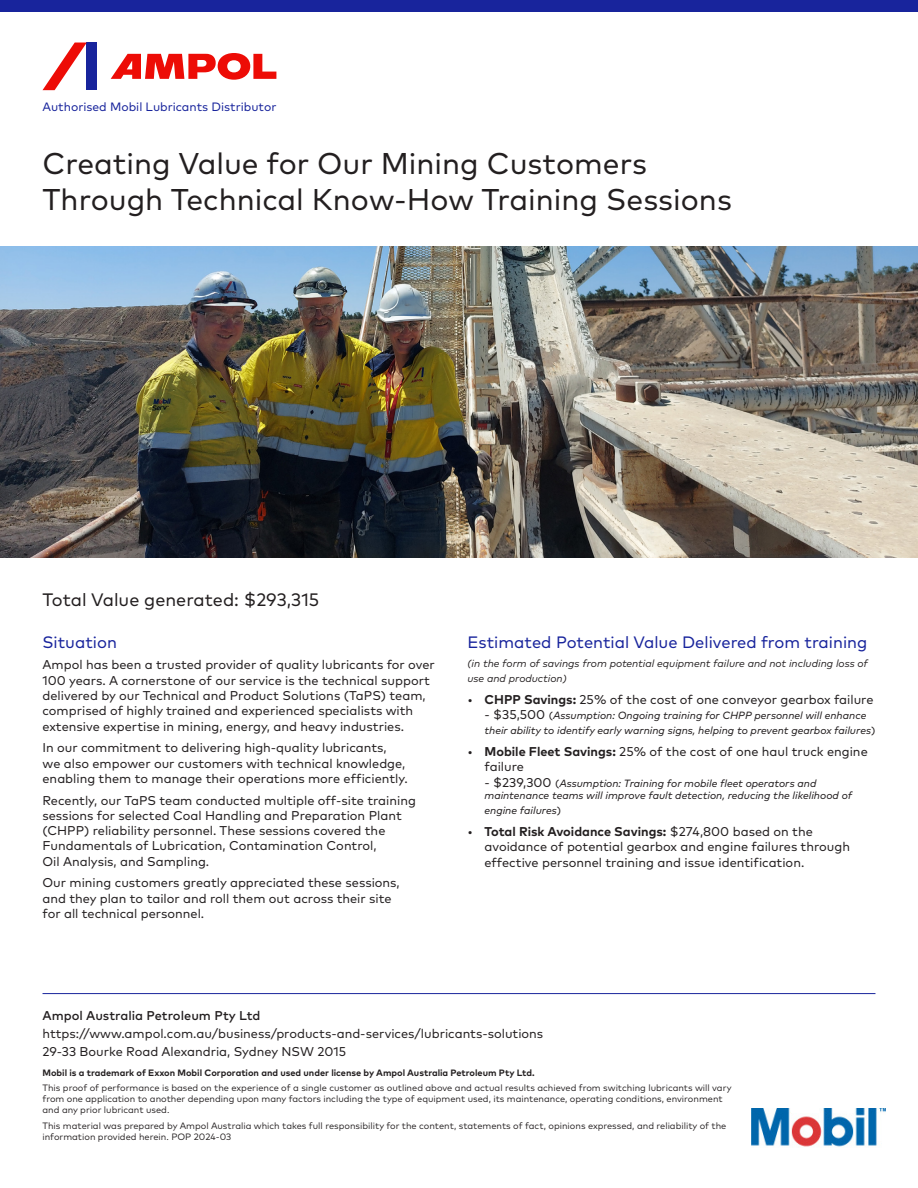
<style>
.page{position:relative;width:918px;height:1188px;background:#fff}
.page>*{position:absolute;margin:0;border:0;box-sizing:border-box;transform-origin:0 0}
.Heading_1{font:30px/36px "Mark OT";color:#231f20}
.Category_Location{font:18px "Mark OT";color:#231f20}
.Subheading_-_Blue{font:16.5px "Mark OT";color:#18249c}
.Body_Copy{font:12.75px/15.3px "Mark OT";color:#231f20}
.t1{font:500 12.75px "Mark OT";color:#231f20}
.t2{font:12.15px "Mark OT";color:#18249c}
.Body_Copy-2{font:italic 10.5px/15.3px "Mark OT";color:#231f20}
.Body_Copy-3{font:italic 10.5px/15.3px "Mark OT";color:#231f20}
.Disclaimer{font:9.3px/11.1px "Mark OT";color:#231f20}
.Disclaimer-2{font:700 9.3px "Mark OT";color:#231f20}
.s1{font-weight:700}
.s2{font-style:normal;font-size:12.75px}
.s3{font-style:normal}
</style>
<div class="page">
<div style="left:0;top:0;width:918px;height:11px;background:#18249c"></div>
<img style="left:0;top:247px;width:918px;height:310px">
<svg style="left:111px;top:53px;width:165px;height:27px"></svg>
<div style="left:87px;top:43px;width:10px;height:47px;background:#18249c"></div>
<svg style="left:43px;top:43px;width:44px;height:47px"></svg>
<img style="left:752px;top:1108px;width:134px;height:39px">
<hr style="left:43px;top:993px;width:832px;height:1px;background:#18249c">
<p class="t2" style="left:43px;top:99px;width:235px">Authorised Mobil Lubricants Distributor</p>
<p class="Heading_1" style="left:43px;top:145px;width:691px">Creating Value for Our Mining Customers<br>Through Technical Know-How Training Sessions</p>
<p class="Category_Location" style="left:43px;top:589px;width:278px">Total Value generated: $293,315</p>
<p class="Subheading_-_Blue" style="left:43px;top:632px;width:76px">Situation</p>
<p class="Body_Copy" style="left:43px;top:657px;width:394px">Ampol has been a trusted provider of quality lubricants for over 100 years. A cornerstone of our service is the technical support delivered by our Technical and Product Solutions (TaPS) team, comprised of highly trained and experienced specialists with extensive expertise in mining, energy, and heavy industries.</p>
<p class="Body_Copy" style="left:43px;top:740px;width:367px">In our commitment to delivering high-quality lubricants, we also empower our customers with technical knowledge, enabling them to manage their operations more efficiently.</p>
<p class="Body_Copy" style="left:43px;top:792px;width:375px">Recently, our TaPS team conducted multiple off-site training sessions for selected Coal Handling and Preparation Plant (CHPP) reliability personnel. These sessions covered the Fundamentals of Lubrication, Contamination Control,<br>Oil Analysis, and Sampling.</p>
<p class="Body_Copy" style="left:43px;top:875px;width:359px">Our mining customers greatly appreciated these sessions, and they plan to tailor and roll them out across their site for all technical personnel.</p>
<p class="Subheading_-_Blue" style="left:468px;top:632px;width:401px">Estimated Potential Value Delivered from training</p>
<p class="Body_Copy-3" style="left:468px;top:655px;width:402px">(in the form of savings from potential equipment failure and not including loss of use and production)</p>
<p class="Body_Copy" style="left:468px;top:691px;width:408px">• <span class="s1">CHPP Savings:</span> 25% of the cost of one conveyor gearbox failure</p>
<p class="Body_Copy-2" style="left:485px;top:707px;width:392px"><span class="s2">- $35,500</span> <span class="s3">(</span>Assumption: Ongoing training for CHPP personnel will enhance their ability to identify early warning signs, helping to prevent gearbox failures<span class="s3">)</span></p>
<p class="Body_Copy" style="left:485px;top:744px;width:385px;text-indent:-17px">• <span class="s1">Mobile Fleet Savings:</span> 25% of the cost of one haul truck engine failure</p>
<p class="Body_Copy-2" style="left:485px;top:776px;width:369px;line-height:12.6px"><span class="s2">- $239,300</span> <span class="s3">(</span>Assumption: Training for mobile fleet operators and maintenance teams will improve fault detection, reducing the likelihood of</p>
<p class="Body_Copy-2" style="left:485px;top:803px;width:78px">engine failures<span class="s3">)</span></p>
<p class="Body_Copy" style="left:485px;top:824px;width:367px;text-indent:-17px">• <span class="s1">Total Risk Avoidance Savings:</span> $274,800 based on the avoidance of potential gearbox and engine failures through effective personnel training and issue identification.</p>
<p class="t1" style="left:43px;top:1007px;width:220px">Ampol Australia Petroleum Pty Ltd</p>
<p class="Body_Copy" style="left:43px;top:1026px;width:502px">https://www.ampol.com.au/business/products-and-services/lubricants-solutions</p>
<p class="Body_Copy" style="left:43px;top:1044px;width:305px">29-33 Bourke Road Alexandria, Sydney NSW 2015</p>
<p class="Disclaimer-2" style="left:43px;top:1067px;width:494px">Mobil is a trademark of Exxon Mobil Corporation and used under license by Ampol Australia Petroleum Pty Ltd.</p>
<p class="Disclaimer" style="left:43px;top:1082px;width:691px">This proof of performance is based on the experience of a single customer as outlined above and actual results achieved from switching lubricants will vary from one application to another depending upon many factors including the type of equipment used, its maintenance, operating conditions, environment and any prior lubricant used.</p>
<p class="Disclaimer" style="left:43px;top:1120px;width:685px">This material was prepared by Ampol Australia which takes full responsibility for the content, statements of fact, opinions expressed, and reliability of the information provided herein. POP 2024-03</p>
</div>
